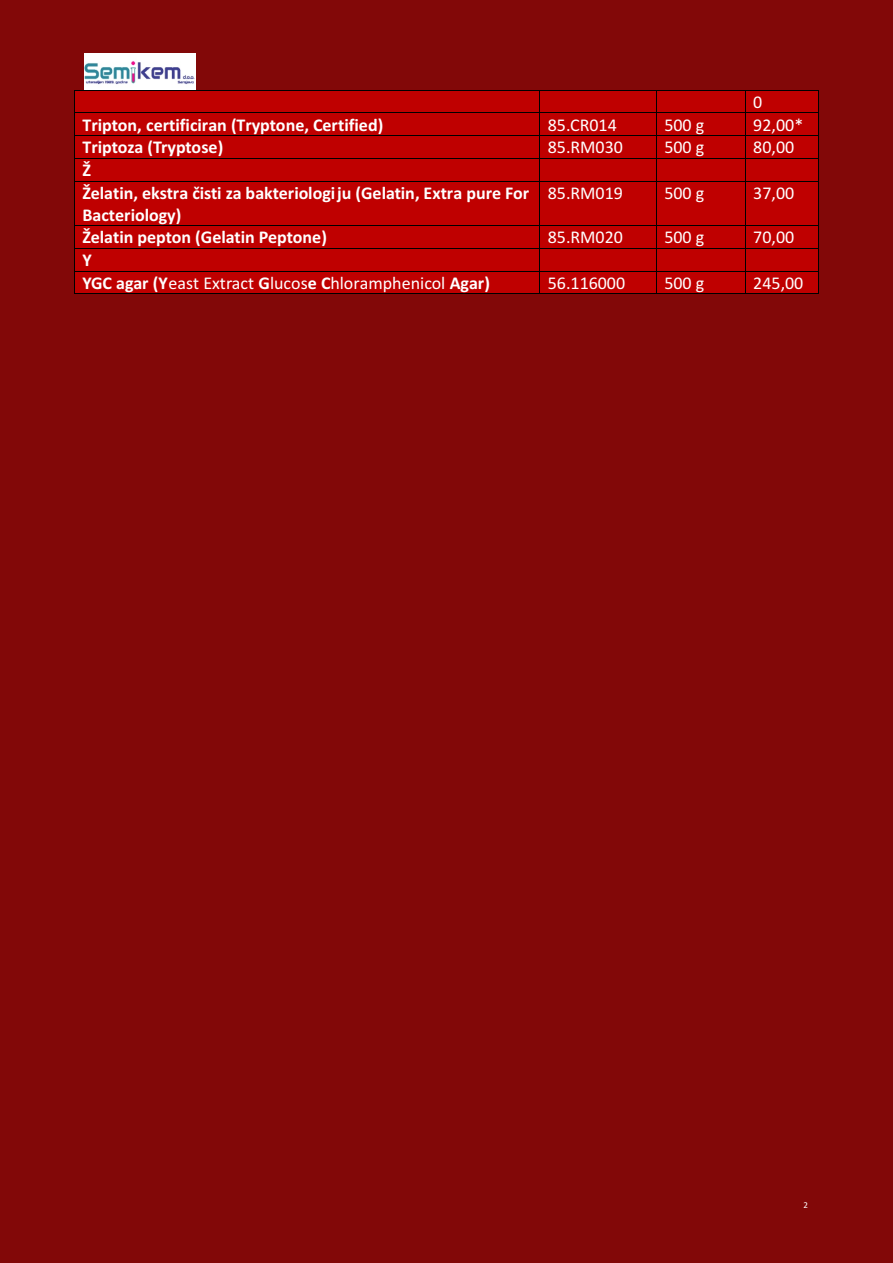
<style>
.page{position:relative;width:893px;height:1263px;background:#820808}
.page>*{position:absolute;margin:0;border:0;box-sizing:border-box;transform-origin:0 0}
.t1{font:700 18px/22.4px "Calibri";color:#fff}
.t2{font:18px/22.6px "Calibri";color:#fff}
.t3{font:9px "Calibri";color:#fff}
.s1{font-weight:700}
</style>
<div class="page">
<img style="left:85px;top:53px;width:110px;height:37px">
<div style="left:75px;top:90px;width:465px;height:22px;background:#bf0000"></div>
<div style="left:540px;top:90px;width:116px;height:22px;background:#bf0000"></div>
<div style="left:657px;top:90px;width:88px;height:22px;background:#bf0000"></div>
<div style="left:745px;top:90px;width:73px;height:22px;background:#bf0000"></div>
<hr style="left:74px;top:90px;width:465px;height:1px;background:#000">
<hr style="left:540px;top:90px;width:116px;height:1px;background:#000">
<hr style="left:657px;top:90px;width:88px;height:1px;background:#000">
<hr style="left:745px;top:90px;width:73px;height:1px;background:#000">
<div style="left:75px;top:113px;width:465px;height:22px;background:#bf0000"></div>
<div style="left:540px;top:113px;width:116px;height:22px;background:#bf0000"></div>
<div style="left:657px;top:113px;width:88px;height:22px;background:#bf0000"></div>
<div style="left:745px;top:113px;width:73px;height:22px;background:#bf0000"></div>
<hr style="left:74px;top:112px;width:465px;height:1px;background:#000">
<hr style="left:540px;top:112px;width:116px;height:1px;background:#000">
<hr style="left:657px;top:112px;width:88px;height:1px;background:#000">
<hr style="left:745px;top:112px;width:73px;height:1px;background:#000">
<div style="left:75px;top:136px;width:465px;height:22px;background:#bf0000"></div>
<div style="left:540px;top:136px;width:116px;height:22px;background:#bf0000"></div>
<div style="left:657px;top:136px;width:88px;height:22px;background:#bf0000"></div>
<div style="left:745px;top:136px;width:73px;height:22px;background:#bf0000"></div>
<hr style="left:74px;top:135px;width:465px;height:1px;background:#000">
<hr style="left:540px;top:135px;width:116px;height:1px;background:#000">
<hr style="left:657px;top:135px;width:88px;height:1px;background:#000">
<hr style="left:745px;top:135px;width:73px;height:1px;background:#000">
<div style="left:75px;top:159px;width:465px;height:22px;background:#bf0000"></div>
<div style="left:540px;top:159px;width:116px;height:22px;background:#bf0000"></div>
<div style="left:657px;top:159px;width:88px;height:22px;background:#bf0000"></div>
<div style="left:745px;top:159px;width:73px;height:22px;background:#bf0000"></div>
<hr style="left:74px;top:158px;width:465px;height:1px;background:#000">
<hr style="left:540px;top:158px;width:116px;height:1px;background:#000">
<hr style="left:657px;top:158px;width:88px;height:1px;background:#000">
<hr style="left:745px;top:158px;width:73px;height:1px;background:#000">
<div style="left:75px;top:181px;width:465px;height:45px;background:#bf0000"></div>
<div style="left:540px;top:181px;width:116px;height:45px;background:#bf0000"></div>
<div style="left:657px;top:181px;width:88px;height:45px;background:#bf0000"></div>
<div style="left:745px;top:181px;width:73px;height:45px;background:#bf0000"></div>
<svg style="left:74px;top:91px;width:1px;height:90px"></svg>
<hr style="left:74px;top:181px;width:465px;height:1px;background:#000">
<svg style="left:539px;top:90px;width:1px;height:91px"></svg>
<hr style="left:540px;top:181px;width:116px;height:1px;background:#000">
<svg style="left:656px;top:90px;width:1px;height:91px"></svg>
<hr style="left:657px;top:181px;width:88px;height:1px;background:#000">
<svg style="left:745px;top:91px;width:1px;height:90px"></svg>
<hr style="left:745px;top:181px;width:73px;height:1px;background:#000">
<svg style="left:818px;top:90px;width:1px;height:91px"></svg>
<hr style="left:74px;top:181px;width:1px;height:45px;background:#000">
<hr style="left:539px;top:181px;width:1px;height:45px;background:#000">
<hr style="left:656px;top:181px;width:1px;height:45px;background:#000">
<hr style="left:745px;top:181px;width:1px;height:45px;background:#000">
<hr style="left:818px;top:181px;width:1px;height:45px;background:#000">
<div style="left:75px;top:226px;width:465px;height:22px;background:#bf0000"></div>
<div style="left:540px;top:226px;width:116px;height:22px;background:#bf0000"></div>
<div style="left:657px;top:226px;width:88px;height:22px;background:#bf0000"></div>
<div style="left:745px;top:226px;width:73px;height:22px;background:#bf0000"></div>
<hr style="left:74px;top:226px;width:465px;height:1px;background:#000">
<hr style="left:540px;top:226px;width:116px;height:1px;background:#000">
<hr style="left:657px;top:226px;width:88px;height:1px;background:#000">
<hr style="left:745px;top:226px;width:73px;height:1px;background:#000">
<div style="left:75px;top:249px;width:465px;height:22px;background:#bf0000"></div>
<div style="left:540px;top:249px;width:116px;height:22px;background:#bf0000"></div>
<div style="left:657px;top:249px;width:88px;height:22px;background:#bf0000"></div>
<div style="left:745px;top:249px;width:73px;height:22px;background:#bf0000"></div>
<hr style="left:74px;top:248px;width:465px;height:1px;background:#000">
<hr style="left:540px;top:248px;width:116px;height:1px;background:#000">
<hr style="left:657px;top:248px;width:88px;height:1px;background:#000">
<hr style="left:745px;top:248px;width:73px;height:1px;background:#000">
<div style="left:75px;top:272px;width:465px;height:22px;background:#bf0000"></div>
<div style="left:540px;top:272px;width:116px;height:22px;background:#bf0000"></div>
<div style="left:657px;top:272px;width:88px;height:22px;background:#bf0000"></div>
<div style="left:745px;top:272px;width:73px;height:22px;background:#bf0000"></div>
<hr style="left:74px;top:271px;width:465px;height:1px;background:#000">
<hr style="left:540px;top:271px;width:116px;height:1px;background:#000">
<hr style="left:657px;top:271px;width:88px;height:1px;background:#000">
<hr style="left:745px;top:271px;width:73px;height:1px;background:#000">
<svg style="left:74px;top:227px;width:1px;height:67px"></svg>
<hr style="left:74px;top:294px;width:465px;height:1px;background:#000">
<svg style="left:539px;top:226px;width:1px;height:68px"></svg>
<hr style="left:540px;top:294px;width:116px;height:1px;background:#000">
<svg style="left:656px;top:226px;width:1px;height:68px"></svg>
<hr style="left:657px;top:294px;width:88px;height:1px;background:#000">
<svg style="left:745px;top:227px;width:1px;height:67px"></svg>
<hr style="left:745px;top:294px;width:73px;height:1px;background:#000">
<svg style="left:818px;top:226px;width:1px;height:68px"></svg>
<p class="t2" style="left:753px;top:92px;width:11px">0</p>
<p class="t1" style="left:82px;top:115px;width:302px">Tripton, certificiran (Tryptone, Certified)</p>
<p class="t2" style="left:548px;top:115px;width:71px">85.CR014</p>
<p class="t2" style="left:664px;top:115px;width:42px">500 g</p>
<p class="t2" style="left:753px;top:115px;width:52px">92,00*</p>
<p class="t1" style="left:82px;top:137px;width:142px">Triptoza (Tryptose)</p>
<p class="t2" style="left:548px;top:137px;width:77px">85.RM030</p>
<p class="t2" style="left:664px;top:137px;width:42px">500 g</p>
<p class="t2" style="left:753px;top:137px;width:43px">80,00</p>
<p class="t1" style="left:82px;top:160px;width:448px">Ž<br>Želatin, ekstra čisti za bakteriologiju (Gelatin, Extra pure For<br>Bacteriology)</p>
<p class="t2" style="left:548px;top:183px;width:77px">85.RM019</p>
<p class="t2" style="left:664px;top:183px;width:42px">500 g</p>
<p class="t2" style="left:753px;top:183px;width:43px">37,00</p>
<p class="t1" style="left:82px;top:228px;width:246px">Želatin pepton (Gelatin Peptone)</p>
<p class="t2" style="left:548px;top:228px;width:77px">85.RM020</p>
<p class="t2" style="left:664px;top:228px;width:42px">500 g</p>
<p class="t2" style="left:753px;top:228px;width:43px">70,00</p>
<p class="t2" style="left:82px;top:250px;width:409px"><span class="s1">Y<br>YGC agar (Y</span>east Extract <span class="s1">G</span>lucos<span class="s1">e C</span>hloramphenicol <span class="s1">Agar)</span></p>
<p class="t2" style="left:548px;top:273px;width:79px">56.116000</p>
<p class="t2" style="left:664px;top:273px;width:42px">500 g</p>
<p class="t2" style="left:753px;top:273px;width:52px">245,00</p>
<p class="t3" style="left:803px;top:1201px;width:6px">2</p>
</div>
